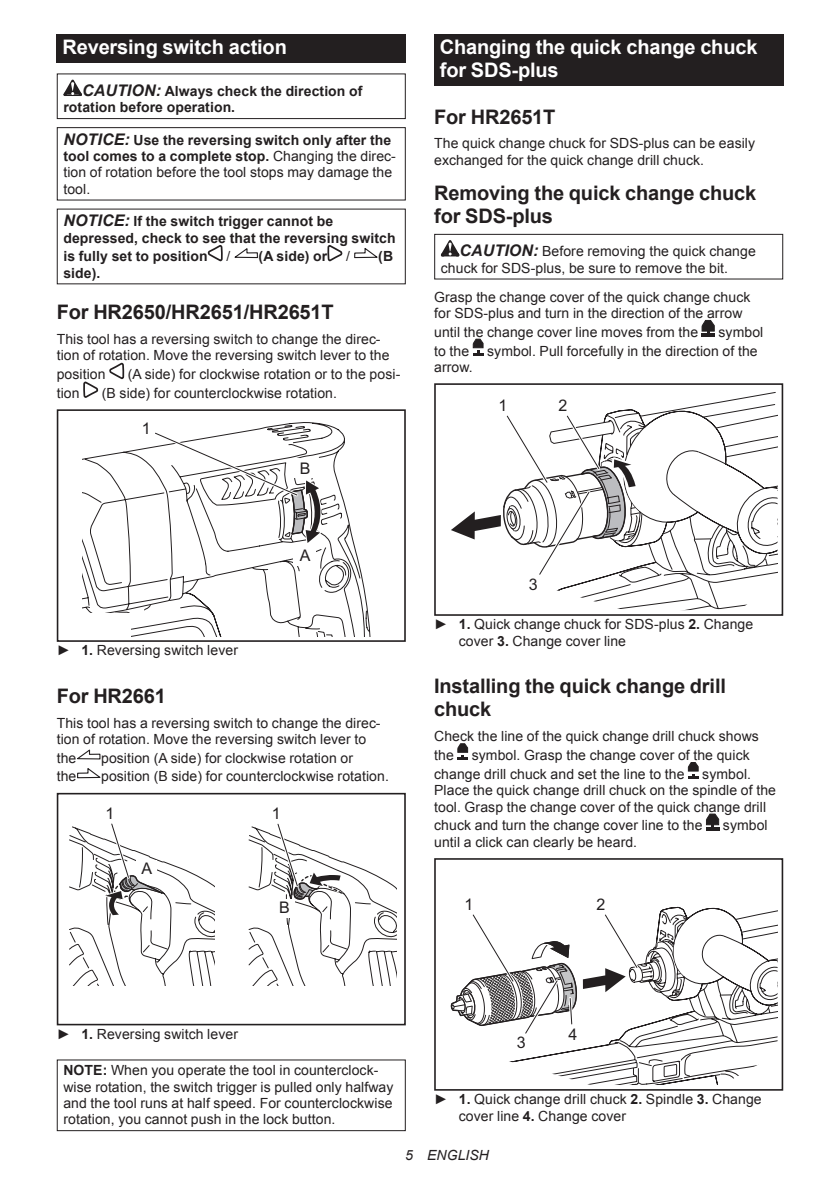
<style>
.page{position:relative;width:840px;height:1191px;background:#fff}
.page>*{position:absolute;margin:0;border:0;box-sizing:border-box;transform-origin:0 0}
.t1{font:700 20px/23.4px "Arial";letter-spacing:-.01em;color:#231f20}
.t2{font:700 20px/23.4px "Arial";letter-spacing:-.01em;color:#fff}
.t3{font:16px "Arial";color:#231f20}
.t4{font:14px/16.4px "Arial";letter-spacing:.005em;color:#231f20}
.t5{font:700 14px/16.4px "Arial";letter-spacing:.005em;color:#231f20}
.t6{font:italic 14px "Arial";letter-spacing:.005em;color:#231f20}
.s1{font-style:italic;font-size:16px}
.s2{font-weight:700;font-style:italic;font-size:16px}
.s3{font-weight:700}
</style>
<div class="page">
<div style="left:57px;top:34px;width:348px;height:29px;background:#231f20"></div>
<svg style="left:63px;top:80px;width:19px;height:16px"></svg>
<div style="left:57px;top:73px;width:348px;height:46px;border:1px solid #231f20"></div>
<div style="left:57px;top:127px;width:348px;height:73px;border:1px solid #231f20"></div>
<svg style="left:208px;top:245px;width:14px;height:16px"></svg>
<svg style="left:234px;top:248px;width:24px;height:11px"></svg>
<svg style="left:327px;top:245px;width:15px;height:16px"></svg>
<svg style="left:354px;top:248px;width:24px;height:11px"></svg>
<svg style="left:109px;top:363px;width:15px;height:16px"></svg>
<svg style="left:83px;top:381px;width:15px;height:17px"></svg>
<svg style="left:83px;top:422px;width:288px;height:214px"></svg>
<div style="left:57px;top:613px;width:73px;height:29px;background:#fff"></div>
<div style="left:57px;top:409px;width:348px;height:233px;border:2px solid #231f20"></div>
<div style="left:293px;top:546px;width:23px;height:20px;background:#fff"></div>
<svg style="left:151px;top:429px;width:173px;height:129px"></svg>
<svg style="left:77px;top:749px;width:24px;height:11px"></svg>
<svg style="left:77px;top:768px;width:24px;height:11px"></svg>
<div style="left:57px;top:793px;width:348px;height:232px;border:2px solid #231f20"></div>
<svg style="left:69px;top:823px;width:145px;height:162px"></svg>
<svg style="left:248px;top:823px;width:148px;height:162px"></svg>
<div style="left:57px;top:1059px;width:348px;height:72px;border:1px solid #231f20"></div>
<div style="left:434px;top:34px;width:348px;height:52px;background:#231f20"></div>
<svg style="left:440px;top:240px;width:19px;height:16px"></svg>
<div style="left:434px;top:234px;width:348px;height:45px;border:1px solid #231f20"></div>
<hr style="left:701px;top:333px;width:13px;height:4px;background:#231f20">
<svg style="left:701px;top:320px;width:13px;height:13px"></svg>
<svg style="left:472px;top:339px;width:11px;height:16px"></svg>
<div style="left:434px;top:383px;width:348px;height:233px;border:2px solid #231f20"></div>
<svg style="left:451px;top:392px;width:326px;height:218px"></svg>
<svg style="left:457px;top:743px;width:11px;height:17px"></svg>
<svg style="left:687px;top:762px;width:11px;height:17px"></svg>
<svg style="left:706px;top:814px;width:12px;height:16px"></svg>
<div style="left:434px;top:858px;width:348px;height:232px;border:2px solid #231f20"></div>
<svg style="left:450px;top:906px;width:327px;height:179px"></svg>
<h1 class="t2" style="left:62px;top:36px;width:226px">Reversing switch action</h1>
<p class="t5" style="left:63px;top:83px;width:300px;text-indent:19px"><span class="s1">CAUTION:</span> Always check the direction of rotation before operation.</p>
<p class="t4" style="left:63px;top:132px;width:334px"><span class="s2">NOTICE:</span> <span class="s3">Use the reversing switch only after the tool comes to a complete stop.</span> Changing the direc&shy;tion of rotation before the tool stops may damage the tool.</p>
<p class="t5" style="left:63px;top:213px;width:333px"><span class="s1">NOTICE:</span> If the switch trigger cannot be depressed, check to see that the reversing switch</p>
<p class="t5" style="left:63px;top:249px;width:146px">is fully set to position</p>
<p class="t4" style="left:226px;top:248px;width:5px">/</p>
<p class="t5" style="left:258px;top:249px;width:70px">(A side) or</p>
<p class="t4" style="left:346px;top:248px;width:5px">/</p>
<p class="t5" style="left:378px;top:249px;width:16px">(B</p>
<p class="t5" style="left:63px;top:265px;width:38px">side).</p>
<h1 class="t1" style="left:57px;top:301px;width:278px">For HR2650/HR2651/HR2651T</h1>
<p class="t4" style="left:57px;top:331px;width:334px">This tool has a reversing switch to change the direc&shy;tion of rotation. Move the reversing switch lever to the</p>
<p class="t4" style="left:57px;top:366px;width:50px">position</p>
<p class="t4" style="left:128px;top:366px;width:274px">(A side) for clockwise rotation or to the posi-</p>
<p class="t4" style="left:57px;top:385px;width:24px">tion</p>
<p class="t4" style="left:102px;top:385px;width:236px">(B side) for counterclockwise rotation.</p>
<p class="t3" style="left:142px;top:418px;width:10px">1</p>
<p class="t3" style="left:299px;top:457px;width:12px">B</p>
<p class="t3" style="left:299px;top:545px;width:12px">A</p>
<p class="t4" style="left:57px;top:642px;width:183px">► <span class="s3">1.</span> Reversing switch lever</p>
<h1 class="t1" style="left:57px;top:684px;width:111px">For HR2661</h1>
<p class="t4" style="left:57px;top:714px;width:325px">This tool has a reversing switch to change the direc&shy;tion of rotation. Move the reversing switch lever to</p>
<p class="t4" style="left:57px;top:749px;width:21px">the</p>
<p class="t4" style="left:101px;top:749px;width:253px">position (A side) for clockwise rotation or</p>
<p class="t4" style="left:57px;top:768px;width:21px">the</p>
<p class="t4" style="left:101px;top:768px;width:289px">position (B side) for counterclockwise rotation.</p>
<p class="t3" style="left:105px;top:803px;width:10px">1</p>
<p class="t3" style="left:271px;top:803px;width:10px">1</p>
<p class="t3" style="left:141px;top:858px;width:12px">A</p>
<p class="t3" style="left:279px;top:897px;width:12px">B</p>
<h1 class="t2" style="left:439px;top:36px;width:319px">Changing the quick change chuck for SDS-plus</h1>
<h1 class="t1" style="left:434px;top:105px;width:123px">For HR2651T</h1>
<p class="t4" style="left:434px;top:135px;width:322px">The quick change chuck for SDS-plus can be easily exchanged for the quick change drill chuck.</p>
<h1 class="t1" style="left:434px;top:181px;width:323px">Removing the quick change chuck for SDS-plus</h1>
<p class="t4" style="left:440px;top:243px;width:316px;text-indent:19px"><span class="s2">CAUTION:</span> Before removing the quick change chuck for SDS-plus, be sure to remove the bit.</p>
<p class="t4" style="left:434px;top:288px;width:317px">Grasp the change cover of the quick change chuck for SDS-plus and turn in the direction of the arrow</p>
<p class="t4" style="left:434px;top:324px;width:265px">until the change cover line moves from the</p>
<p class="t4" style="left:718px;top:324px;width:46px">symbol</p>
<p class="t4" style="left:434px;top:342px;width:37px">to the</p>
<p class="t4" style="left:487px;top:342px;width:272px">symbol. Pull forcefully in the direction of the</p>
<p class="t4" style="left:434px;top:359px;width:40px">arrow.</p>
<p class="t3" style="left:498px;top:395px;width:10px">1</p>
<p class="t3" style="left:558px;top:395px;width:10px">2</p>
<p class="t3" style="left:528px;top:573px;width:10px">3</p>
<p class="t4" style="left:458px;top:616px;width:296px;text-indent:-25px">► <span class="s3">1.</span> Quick change chuck for SDS-plus <span class="s3">2.</span> Change cover <span class="s3">3.</span> Change cover line</p>
<h1 class="t1" style="left:434px;top:675px;width:293px">Installing the quick change drill chuck</h1>
<p class="t4" style="left:434px;top:727px;width:326px;line-height:18.8px">Check the line of the quick change drill chuck shows the</p>
<p class="t4" style="left:434px;top:746px;width:317px;line-height:18.8px;text-indent:38px">symbol. Grasp the change cover of the quick change drill chuck and set the line to the</p>
<p class="t4" style="left:434px;top:766px;width:343px;text-indent:268px">symbol.<br>Place the quick change drill chuck on the spindle of the tool. Grasp the change cover of the quick change drill</p>
<p class="t4" style="left:434px;top:817px;width:270px">chuck and turn the change cover line to the</p>
<p class="t4" style="left:722px;top:817px;width:46px">symbol</p>
<p class="t4" style="left:434px;top:833px;width:204px">until a click can clearly be heard.</p>
<p class="t3" style="left:464px;top:894px;width:10px">1</p>
<p class="t3" style="left:596px;top:894px;width:10px">2</p>
<p class="t4" style="left:57px;top:1026px;width:183px">► <span class="s3">1.</span> Reversing switch lever</p>
<p class="t4" style="left:63px;top:1062px;width:331px"><span class="s3">NOTE:</span> When you operate the tool in counterclock&shy;wise rotation, the switch trigger is pulled only halfway and the tool runs at half speed. For counterclockwise rotation, you cannot push in the lock button.</p>
<p class="t3" style="left:516px;top:1032px;width:10px">3</p>
<p class="t3" style="left:568px;top:1024px;width:10px">4</p>
<p class="t4" style="left:458px;top:1091px;width:304px;text-indent:-25px">► <span class="s3">1.</span> Quick change drill chuck <span class="s3">2.</span> Spindle <span class="s3">3.</span> Change cover line <span class="s3">4.</span> Change cover</p>
<p class="t6" style="left:405px;top:1146px;width:85px">5 ENGLISH</p>
</div>
